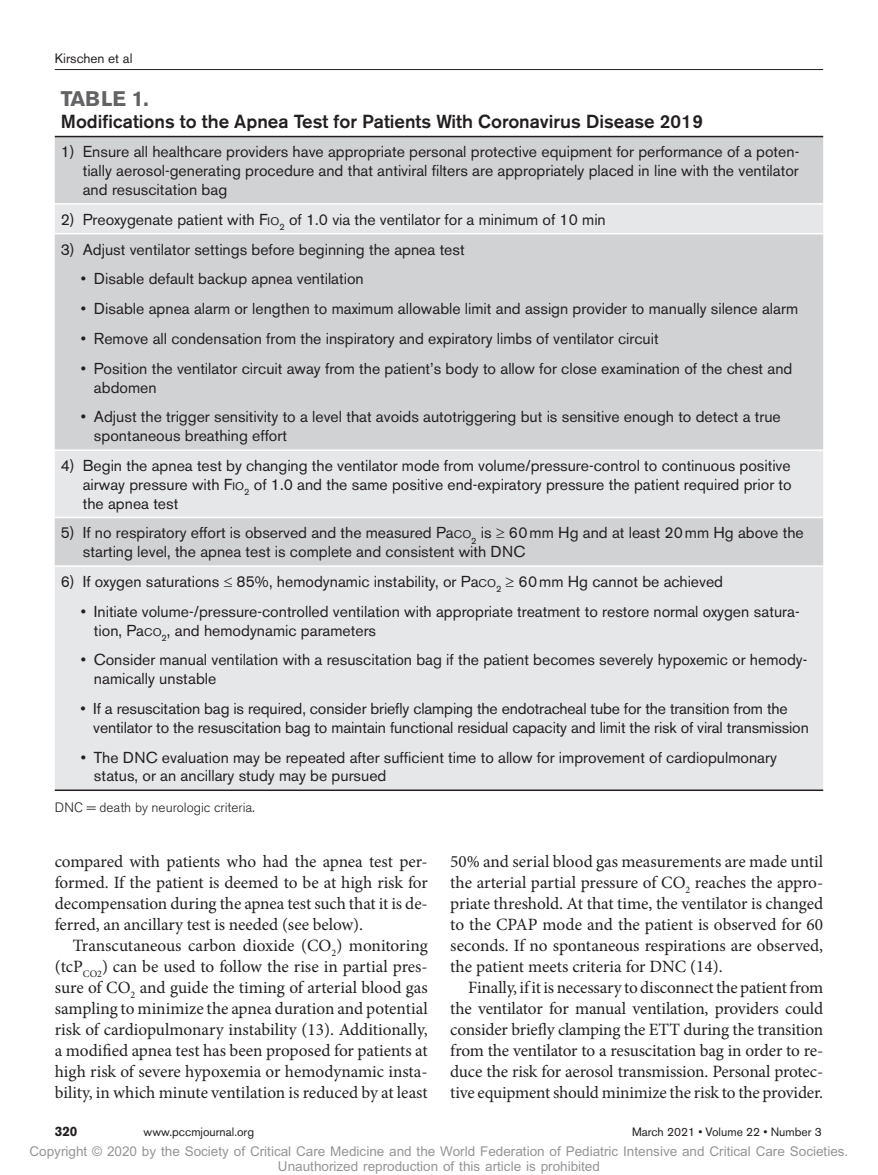
<style>
.page{position:relative;width:878px;height:1175px;background:#fff}
.page>*{position:absolute;margin:0;border:0;box-sizing:border-box;transform-origin:0 0}
.t1{font:700 21px "Akzidenz Grotesk BE";color:#636366}
.t2{font:500 18.75px "Akzidenz Grotesk BE";color:#231f20}
.t3{font:17.25px/21px "Minion Pro";letter-spacing:-.005em;color:#231f20;text-align:justify}
.t4{font:15.75px/18.8px "Akzidenz Grotesk BE";color:#231f20}
.t5{font:13.5px/15px "Arial MT Std";color:#939598;text-align:center}
.t6{font:300 13.5px "Akzidenz Grotesk BE";color:#231f20}
.t7{font:13.5px "Akzidenz Grotesk BE";color:#231f20}
.t8{font:700 13.5px "Akzidenz Grotesk BE";color:#231f20}
.t9{font:12px "Akzidenz Grotesk BE";color:#231f20}
.s1{font-size:10.95px}
</style>
<div class="page">
<hr style="left:55px;top:69px;width:768px;height:1px;background:#231f20">
<div style="left:55px;top:137px;width:768px;height:66px;background:#d1d2d4"></div>
<svg style="left:55px;top:205px;width:768px;height:584px;background:#dcdddf"></svg>
<hr style="left:55px;top:789px;width:768px;height:2px;background:#231f20">
<hr style="left:55px;top:449px;width:768px;height:2px;background:#fff">
<hr style="left:55px;top:517px;width:768px;height:1px;background:#fff">
<hr style="left:55px;top:565px;width:768px;height:2px;background:#fff">
<hr style="left:55px;top:233px;width:768px;height:1px;background:#fff">
<hr style="left:55px;top:136px;width:768px;height:1px;background:#231f20">
<p class="t7" style="left:55px;top:50px;width:79px">Kirschen et al</p>
<h1 class="t1" style="left:61px;top:86px;width:89px">TABLE 1.</h1>
<p class="t2" style="left:61px;top:110px;width:643px">Modifications to the Apnea Test for Patients With Coronavirus Disease 2019</p>
<p class="t4" style="left:83px;top:142px;width:718px;text-align:justify;text-indent:-22px">1) Ensure all healthcare providers have appropriate personal protective equipment for performance of a poten&shy;tially aerosol-generating procedure and that antiviral filters are appropriately placed in line with the ventilator and resuscitation bag</p>
<p class="t4" style="left:61px;top:210px;width:546px">2) Preoxygenate patient with F<span class="s1">IO</span><sub>2</sub> of 1.0 via the ventilator for a minimum of 10 min</p>
<p class="t4" style="left:61px;top:240px;width:405px">3) Adjust ventilator settings before beginning the apnea test</p>
<p class="t4" style="left:81px;top:269px;width:284px">• Disable default backup apnea ventilation</p>
<p class="t4" style="left:81px;top:299px;width:718px">• Disable apnea alarm or lengthen to maximum allowable limit and assign provider to manually silence alarm</p>
<p class="t4" style="left:81px;top:329px;width:579px">• Remove all condensation from the inspiratory and expiratory limbs of ventilator circuit</p>
<p class="t4" style="left:94px;top:359px;width:700px;text-indent:-13px">• Position the ventilator circuit away from the patient’s body to allow for close examination of the chest and abdomen</p>
<p class="t4" style="left:94px;top:407px;width:688px;text-indent:-13px">• Adjust the trigger sensitivity to a level that avoids autotriggering but is sensitive enough to detect a true spontaneous breathing effort</p>
<p class="t4" style="left:83px;top:456px;width:710px;text-align:justify;text-indent:-22px">4) Begin the apnea test by changing the ventilator mode from volume/pressure-control to continuous positive airway pressure with F<span class="s1">IO</span><sub>2</sub> of 1.0 and the same positive end-expiratory pressure the patient required prior to the apnea test</p>
<p class="t4" style="left:83px;top:523px;width:722px;text-indent:-22px">5) If no respiratory effort is observed and the measured Pa<span class="s1">CO</span><sub>2</sub> is ≥ 60mm Hg and at least 20mm Hg above the starting level, the apnea test is complete and consistent with DNC</p>
<p class="t4" style="left:61px;top:572px;width:663px">6) If oxygen saturations ≤ 85%, hemodynamic instability, or Pa<span class="s1">CO</span><sub>2</sub> ≥ 60mm Hg cannot be achieved</p>
<p class="t4" style="left:94px;top:602px;width:707px;text-indent:-13px">• Initiate volume-/pressure-controlled ventilation with appropriate treatment to restore normal oxygen satura&shy;tion, Pa<span class="s1">CO</span><sub>2</sub>, and hemodynamic parameters</p>
<p class="t4" style="left:94px;top:650px;width:715px;text-indent:-13px">• Consider manual ventilation with a resuscitation bag if the patient becomes severely hypoxemic or hemody&shy;namically unstable</p>
<p class="t4" style="left:93px;top:699px;width:717px;text-indent:-13px">• If a resuscitation bag is required, consider briefly clamping the endotracheal tube for the transition from the ventilator to the resuscitation bag to maintain functional residual capacity and limit the risk of viral transmission</p>
<p class="t4" style="left:94px;top:747px;width:684px;text-indent:-13px">• The DNC evaluation may be repeated after sufficient time to allow for improvement of cardiopulmonary status, or an ancillary study may be pursued</p>
<p class="t6" style="left:55px;top:799px;width:201px">DNC = death by neurologic criteria.</p>
<p class="t3" style="left:55px;top:850px;width:374px">compared with patients who had the apnea test per&shy;formed. If the patient is deemed to be at high risk for decompensation during the apnea test such that it is de&shy;ferred, an ancillary test is needed (see below).</p>
<p class="t3" style="left:55px;top:934px;width:374px;text-indent:18px">Transcutaneous carbon dioxide (CO<sub>2</sub>) monitoring (tcP<sub>CO2</sub>) can be used to follow the rise in partial pres&shy;sure of CO<sub>2</sub> and guide the timing of arterial blood gas sampling to minimize the apnea duration and potential risk of cardiopulmonary instability (13). Additionally, a modified apnea test has been proposed for patients at high risk of severe hypoxemia or hemodynamic insta&shy;bility, in which minute ventilation is reduced by at least</p>
<p class="t3" style="left:450px;top:850px;width:374px">50% and serial blood gas measurements are made until the arterial partial pressure of CO<sub>2</sub> reaches the appro&shy;priate threshold. At that time, the ventilator is changed to the CPAP mode and the patient is observed for 60 seconds. If no spontaneous respirations are observed, the patient meets criteria for DNC (14).</p>
<p class="t3" style="left:450px;top:976px;width:374px;text-indent:18px">Finally, if it is necessary to disconnect the patient from the ventilator for manual ventilation, providers could consider briefly clamping the ETT during the transition from the ventilator to a resuscitation bag in order to re&shy;duce the risk for aerosol transmission. Personal protec&shy;tive equipment should minimize the risk to the provider.</p>
<p class="t8" style="left:55px;top:1123px;width:24px">320</p>
<p class="t9" style="left:144px;top:1125px;width:112px">www.pccmjournal.org</p>
<p class="t9" style="left:632px;top:1125px;width:191px">March 2021 • Volume 22 • Number 3</p>
<p class="t5" style="left:29px;top:1144px;width:820px">Copyright © 2020 by the Society of Critical Care Medicine and the World Federation of Pediatric Intensive and Critical Care Societies.<br>Unauthorized reproduction of this article is prohibited</p>
</div>
